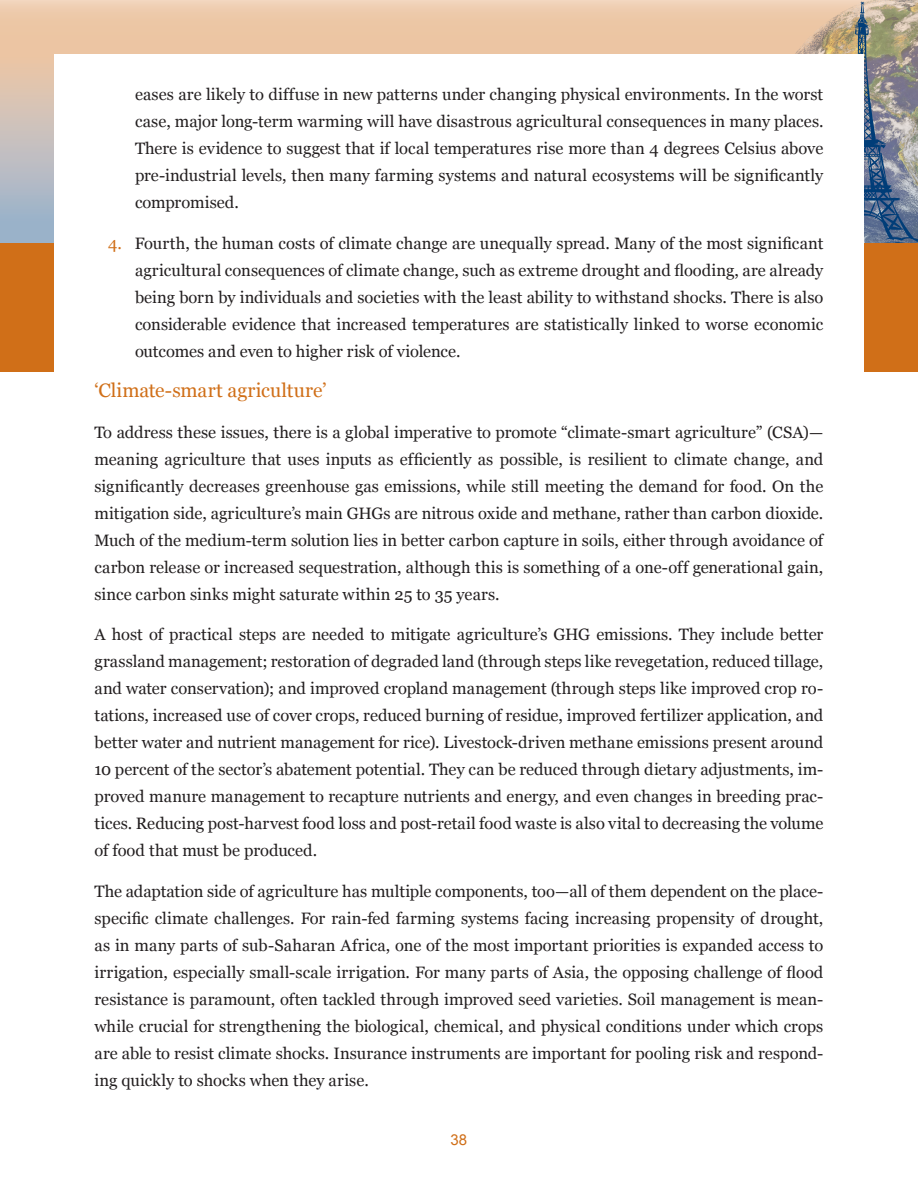
<style>
.page{position:relative;width:918px;height:1188px;background:#fff}
.page>*{position:absolute;margin:0;border:0;box-sizing:border-box;transform-origin:0 0}
.t1{font:19.5px "Georgia";color:#d06f18}
.t2{font:16.5px/27px "Georgia";color:#231f20;text-align:justify}
.t3{font:15px "Arial";color:#d06f18}
.s1{color:#d06f18}
</style>
<div class="page">
<svg style="left:0;top:0;width:767px;height:243px;background:#e4c6ac"></svg>
<img style="left:800px;top:0;width:118px;height:243px">
<div style="left:0;top:243px;width:918px;height:128px;background:#d06f18"></div>
<div style="left:54px;top:54px;width:810px;height:324px;background:#fff"></div>
<p class="t2" style="left:135px;top:81px;width:690px">eases are likely to diffuse in new patterns under changing physical environments. In the worst case, major long-term warming will have disastrous agricultural consequences in many places.<br>There is evidence to suggest that if local temperatures rise more than 4 degrees Celsius above pre-industrial levels, then many farming systems and natural ecosystems will be significantly compromised.</p>
<p class="t2" style="left:135px;top:230px;width:690px;text-indent:-27px"><span class="s1">4.</span> Fourth, the human costs of climate change are unequally spread. Many of the most significant agricultural consequences of climate change, such as extreme drought and flooding, are already being born by individuals and societies with the least ability to withstand shocks. There is also considerable evidence that increased temperatures are statistically linked to worse economic outcomes and even to higher risk of violence.</p>
<p class="t1" style="left:94px;top:379px;width:234px">‘Climate-smart agriculture’</p>
<p class="t2" style="left:94px;top:419px;width:730px">To address these issues, there is a global imperative to promote “climate-smart agriculture” (CSA)— meaning agriculture that uses inputs as efficiently as possible, is resilient to climate change, and significantly decreases greenhouse gas emissions, while still meeting the demand for food. On the mitigation side, agriculture’s main GHGs are nitrous oxide and methane, rather than carbon dioxide.<br>Much of the medium-term solution lies in better carbon capture in soils, either through avoidance of carbon release or increased sequestration, although this is something of a one-off generational gain, since carbon sinks might saturate within 25 to 35 years.</p>
<p class="t2" style="left:94px;top:621px;width:730px">A host of practical steps are needed to mitigate agriculture’s GHG emissions. They include better grassland management; restoration of degraded land (through steps like revegetation, reduced tillage, and water conservation); and improved cropland management (through steps like improved crop ro&shy;tations, increased use of cover crops, reduced burning of residue, improved fertilizer application, and better water and nutrient management for rice). Livestock-driven methane emissions present around 10 percent of the sector’s abatement potential. They can be reduced through dietary adjustments, im&shy;proved manure management to recapture nutrients and energy, and even changes in breeding prac&shy;tices. Reducing post-harvest food loss and post-retail food waste is also vital to decreasing the volume of food that must be produced.</p>
<p class="t2" style="left:94px;top:878px;width:730px">The adaptation side of agriculture has multiple components, too—all of them dependent on the place&shy;specific climate challenges. For rain-fed farming systems facing increasing propensity of drought, as in many parts of sub-Saharan Africa, one of the most important priorities is expanded access to irrigation, especially small-scale irrigation. For many parts of Asia, the opposing challenge of flood resistance is paramount, often tackled through improved seed varieties. Soil management is mean&shy;while crucial for strengthening the biological, chemical, and physical conditions under which crops are able to resist climate shocks. Insurance instruments are important for pooling risk and respond&shy;ing quickly to shocks when they arise.</p>
<p class="t3" style="left:451px;top:1130px;width:18px">38</p>
</div>
